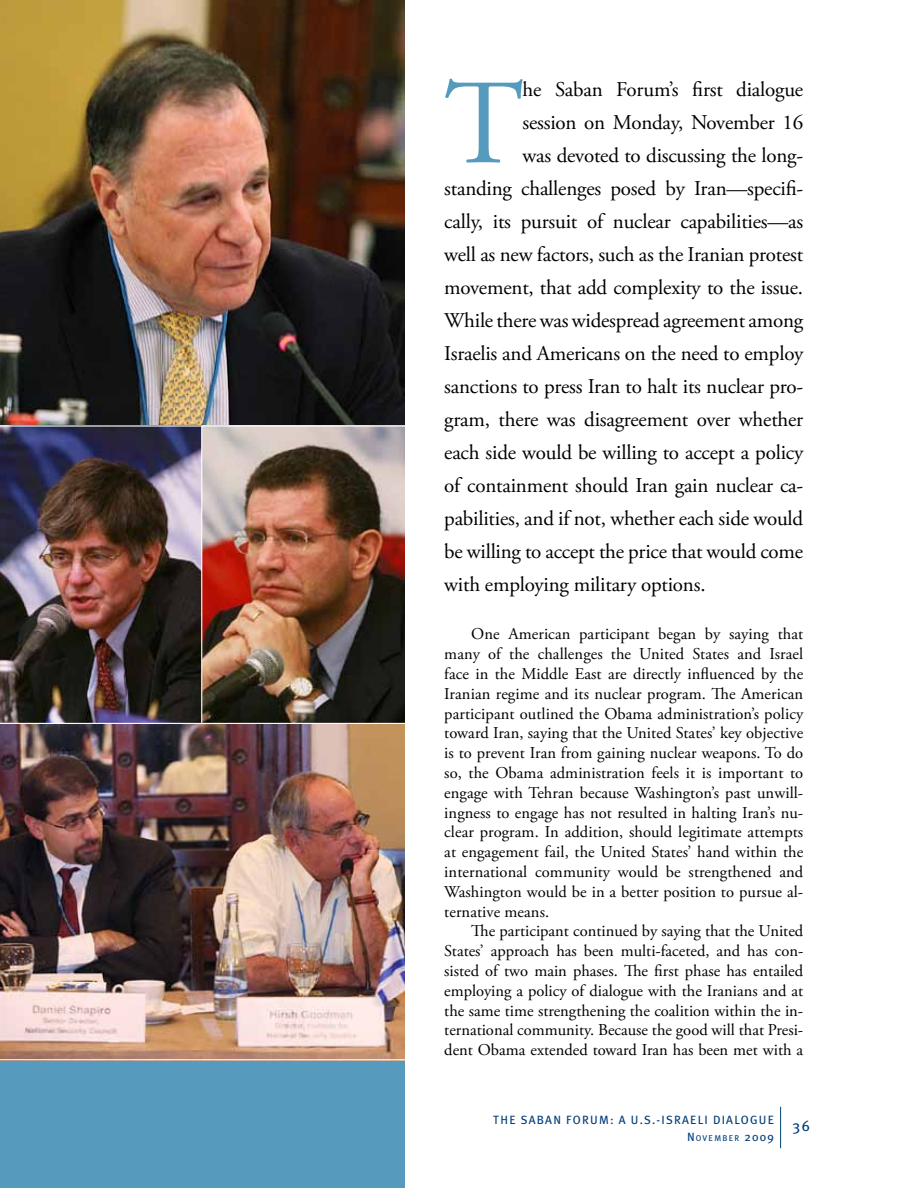
<style>
.page{position:relative;width:918px;height:1188px;background:#fff}
.page>*{position:absolute;margin:0;border:0;box-sizing:border-box;transform-origin:0 0}
.t1{font:120.6px "Adobe Garamond Pro";color:#569bbe}
.t2{font:21px "Adobe Garamond Pro";letter-spacing:-.01em;color:#000}
.t3{font:16.5px/19.8px "Adobe Garamond Pro";color:#000;text-align:justify}
.t4{font:15px "Meta Plus";color:#003d79}
.t5{font:12px "Meta Plus";letter-spacing:.105em;color:#003d79}
.t6{font:8.4px "Meta Plus";letter-spacing:.155em;color:#003d79}
.s1{font-size:12px}
</style>
<div class="page">
<hr style="left:780px;top:1107px;width:1px;height:41px;background:#00446a">
<img style="left:0;top:0;width:405px;height:425px">
<div style="left:0;top:1042px;width:405px;height:146px;background:#569bbe"></div>
<img style="left:0;top:427px;width:405px;height:632px">
<hr style="left:201px;top:426px;width:1px;height:297px;background:#fff">
<hr style="left:0;top:723px;width:415px;height:1px;background:#fff">
<hr style="left:0;top:1059px;width:415px;height:1px;background:#fff">
<h1 class="t1" style="left:444px;top:52px;width:81px">T</h1>
<p class="t2" style="left:523px;top:77px;width:282px">he Saban Forum’s first dialogue</p>
<p class="t2" style="left:523px;top:110px;width:282px">session on Monday, November 16</p>
<p class="t2" style="left:523px;top:143px;width:282px">was devoted to discussing the long-</p>
<p class="t2" style="left:444px;top:176px;width:360px">standing challenges posed by Iran—specifi-</p>
<p class="t2" style="left:444px;top:209px;width:361px">cally, its pursuit of nuclear capabilities—as</p>
<p class="t2" style="left:444px;top:242px;width:360px">well as new factors, such as the Iranian protest</p>
<p class="t2" style="left:444px;top:275px;width:360px">movement, that add complexity to the issue.</p>
<p class="t2" style="left:444px;top:308px;width:360px">While there was widespread agreement among</p>
<p class="t2" style="left:444px;top:341px;width:361px">Israelis and Americans on the need to employ</p>
<p class="t2" style="left:444px;top:374px;width:360px">sanctions to press Iran to halt its nuclear pro-</p>
<p class="t2" style="left:444px;top:407px;width:360px">gram, there was disagreement over whether</p>
<p class="t2" style="left:444px;top:440px;width:360px">each side would be willing to accept a policy</p>
<p class="t2" style="left:444px;top:473px;width:360px">of containment should Iran gain nuclear ca-</p>
<p class="t2" style="left:444px;top:506px;width:360px">pabilities, and if not, whether each side would</p>
<p class="t2" style="left:444px;top:539px;width:360px">be willing to accept the price that would come</p>
<p class="t2" style="left:444px;top:572px;width:263px">with employing military options.</p>
<p class="t3" style="left:444px;top:625px;width:361px;text-indent:27px">One American participant began by saying that many of the challenges the United States and Israel face in the Middle East are directly influenced by the Iranian regime and its nuclear program. The American participant outlined the Obama administration’s policy toward Iran, saying that the United States’ key objective is to prevent Iran from gaining nuclear weapons. To do so, the Obama administration feels it is important to engage with Tehran because Washington’s past unwill&shy;ingness to engage has not resulted in halting Iran’s nu&shy;clear program. In addition, should legitimate attempts at engagement fail, the United States’ hand within the international community would be strengthened and Washington would be in a better position to pursue al&shy;ternative means.</p>
<p class="t3" style="left:444px;top:922px;width:361px;text-indent:27px">The participant continued by saying that the United States’ approach has been multi-faceted, and has con&shy;sisted of two main phases. The first phase has entailed employing a policy of dialogue with the Iranians and at the same time strengthening the coalition within the in&shy;ternational community. Because the good will that Presi&shy;dent Obama extended toward Iran has been met with a</p>
<p class="t5" style="left:493px;top:1112px;width:282px">THE SABAN FORUM: A U .S.-ISRAELI DIALOGUE</p>
<p class="t6" style="left:687px;top:1133px;width:88px"><span class="s1">N</span>OVEMBER <span class="s1">2009</span></p>
<p class="t4" style="left:792px;top:1117px;width:19px">36</p>
</div>
